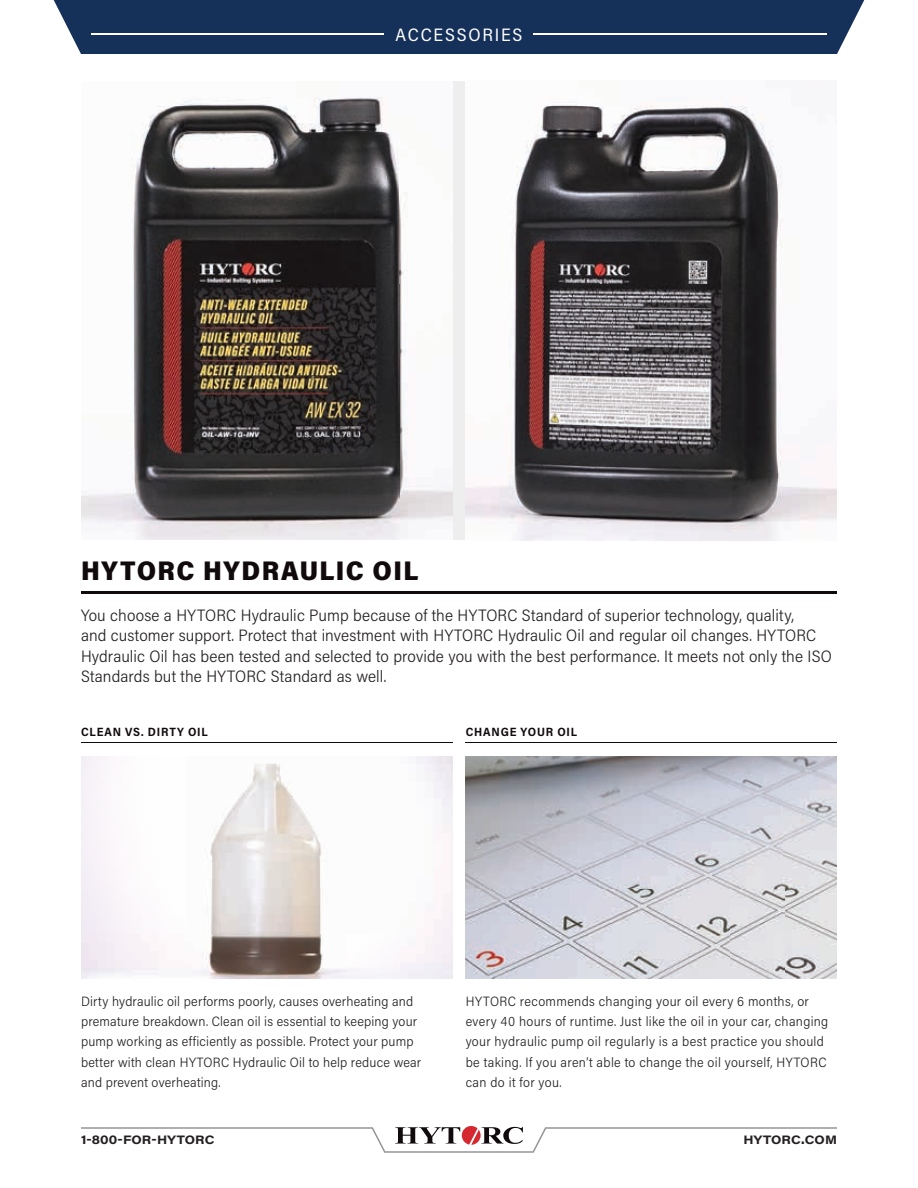
<style>
.page{position:relative;width:918px;height:1188px;background:#fff}
.page>*{position:absolute;margin:0;border:0;box-sizing:border-box;transform-origin:0 0}
.t1{font:900 27px "Acumin Pro Semi Cond";letter-spacing:.05em;color:#110a0c}
.t2{font:18px "Acumin Pro Semi Cond";letter-spacing:.1em;color:#fff}
.t3{font:300 16.5px/20.2px "Acumin Pro Semi Cond";letter-spacing:.005em;color:#231f20}
.t4{font:300 13.5px/20.2px "Acumin Pro Semi Cond";letter-spacing:.02em;color:#231f20}
.t5{font:700 12px "Acumin Pro Semi Cond";letter-spacing:.07em;color:#110a0c}
.t6{font:700 12px "Acumin Pro Wide";letter-spacing:.005em;color:#231f20}
</style>
<div class="page">
<svg style="left:81px;top:1126px;width:756px;height:27px"></svg>
<div style="left:53px;top:0;width:812px;height:54px;background:#153059"></div>
<hr style="left:91px;top:33px;width:736px;height:2px;background:#fff">
<div style="left:385px;top:27px;width:148px;height:13px;background:#153059"></div>
<hr style="left:81px;top:742px;width:371px;height:1px;background:#110a0c">
<hr style="left:466px;top:742px;width:371px;height:1px;background:#110a0c">
<img style="left:466px;top:756px;width:371px;height:223px">
<hr style="left:81px;top:591px;width:756px;height:3px;background:#110a0c">
<img style="left:81px;top:97px;width:371px;height:443px">
<img style="left:466px;top:105px;width:371px;height:436px">
<img style="left:81px;top:756px;width:371px;height:223px">
<h2 class="t2" style="left:396px;top:22px;width:128px">ACCESSORIES</h2>
<h1 class="t1" style="left:81px;top:552px;width:339px">HYTORC HYDRAULIC OIL</h1>
<p class="t3" style="left:81px;top:604px;width:752px">You choose a HYTORC Hydraulic Pump because of the HYTORC Standard of superior technology, quality,<br>and customer support. Protect that investment with HYTORC Hydraulic Oil and regular oil changes. HYTORC Hydraulic Oil has been tested and selected to provide you with the best performance. It meets not only the ISO Standards but the HYTORC Standard as well.</p>
<p class="t5" style="left:81px;top:724px;width:128px">CLEAN VS. DIRTY OIL</p>
<p class="t5" style="left:466px;top:724px;width:113px">CHANGE YOUR OIL</p>
<p class="t4" style="left:81px;top:990px;width:342px">Dirty hydraulic oil performs poorly, causes overheating and premature breakdown. Clean oil is essential to keeping your pump working as efficiently as possible. Protect your pump better with clean HYTORC Hydraulic Oil to help reduce wear and prevent overheating.</p>
<p class="t4" style="left:466px;top:990px;width:364px">HYTORC recommends changing your oil every 6 months, or every 40 hours of runtime. Just like the oil in your car, changing your hydraulic pump oil regularly is a best practice you should be taking. If you aren’t able to change the oil yourself, HYTORC can do it for you.</p>
<p class="t6" style="left:81px;top:1131px;width:135px">1-800-FOR-HYTORC</p>
<p class="t6" style="left:743px;top:1131px;width:95px">HYTORC.COM</p>
</div>
